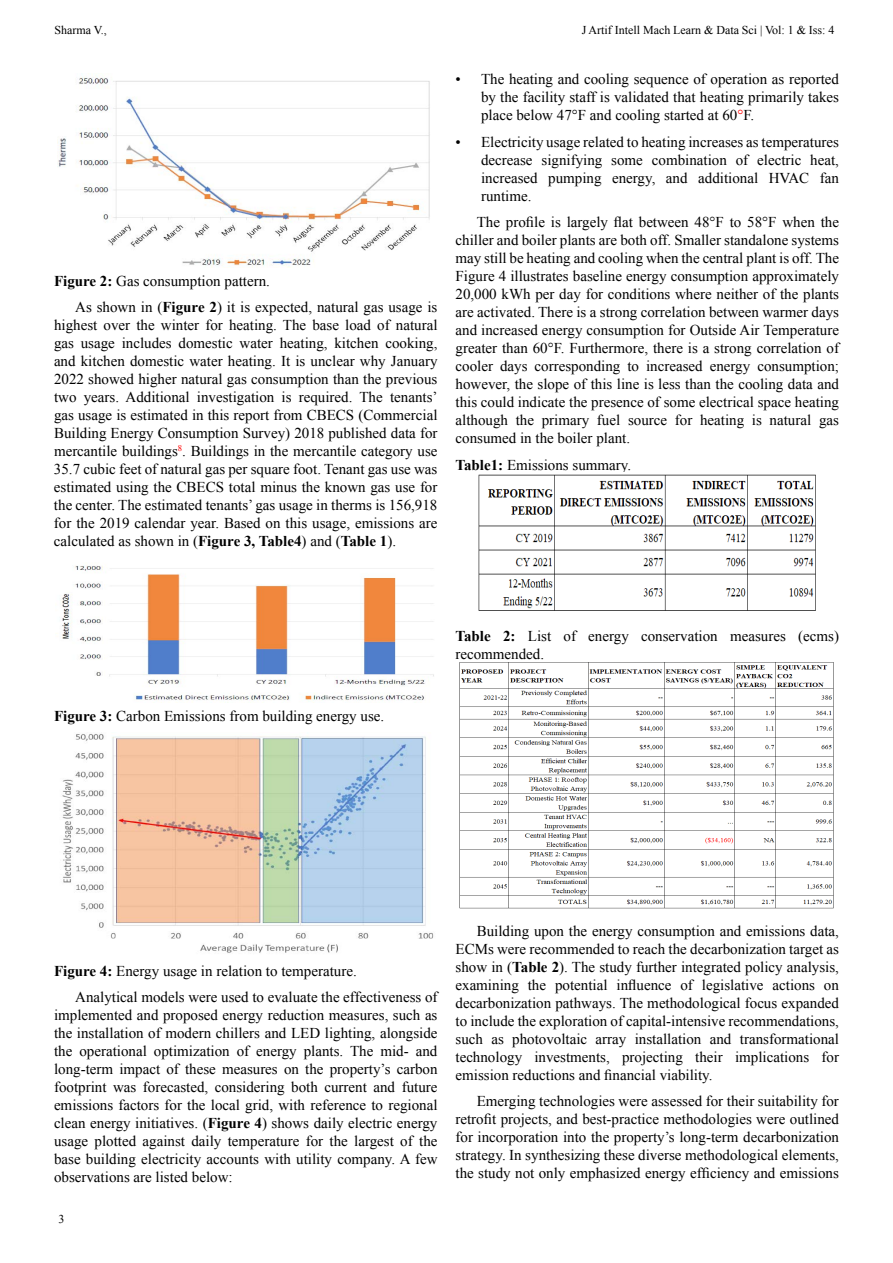
<style>
.page{position:relative;width:893px;height:1263px;background:#fff}
.page>*{position:absolute;margin:0;border:0;box-sizing:border-box;transform-origin:0 0}
.t1{font:15px/18px "Times New Roman";color:#000}
.t2{font:700 15px "Times New Roman";color:#000}
.t3{font:12px "Times New Roman";color:#000}
.t4{font:8.7px "Times New Roman";color:#f00}
.s1{font-weight:700}
.s2{color:#f00}
</style>
<div class="page">
<img style="left:58px;top:77px;width:372px;height:191px">
<img style="left:61px;top:565px;width:373px;height:136px">
<img style="left:62px;top:734px;width:372px;height:219px">
<img style="left:478px;top:474px;width:338px;height:137px">
<img style="left:459px;top:662px;width:375px;height:247px">
<p class="t3" style="left:54px;top:22px;width:54px">Sharma V.,</p>
<p class="t1" style="left:75px;top:267px;width:364px;line-height:26.5px;text-indent:-21px"><span class="s1">Figure 2:</span> Gas consumption pattern.<br>As shown in (<span class="s1">Figure 2</span>) it is expected, natural gas usage is</p>
<p class="t1" style="left:54px;top:316px;width:385px;text-align:right">highest over the winter for heating. The base load of natural cooking,</p>
<p class="t1" style="left:122px;top:334px;width:51px">includes</p>
<p class="t1" style="left:179px;top:334px;width:56px">domestic</p>
<p class="t1" style="left:280px;top:334px;width:49px">heating,</p>
<p class="t1" style="left:334px;top:334px;width:46px">kitchen</p>
<p class="t1" style="left:240px;top:334px;width:35px">water</p>
<p class="t1" style="left:81px;top:334px;width:36px">usage</p>
<p class="t1" style="left:54px;top:334px;width:21px">gas</p>
<p class="t1" style="left:54px;top:352px;width:385px">and kitchen domestic water heating. It is unclear why January</p>
<p class="t1" style="left:54px;top:370px;width:385px">2022 showed higher natural gas consumption than the previous</p>
<p class="t1" style="left:390px;top:388px;width:49px">tenants‘</p>
<p class="t1" style="left:84px;top:388px;width:107px">years. Additional</p>
<p class="t1" style="left:197px;top:388px;width:79px">investigation</p>
<p class="t1" style="left:282px;top:388px;width:12px">is</p>
<p class="t1" style="left:299px;top:388px;width:55px">required.</p>
<p class="t1" style="left:359px;top:388px;width:25px">The</p>
<p class="t1" style="left:54px;top:388px;width:385px">two<br>gas usage is estimated in this report from CBECS (Commercial<br>Building Energy Consumption Survey) 2018 published data for</p>
<p class="t4" style="left:178px;top:443px;width:6px">8</p>
<p class="t1" style="left:54px;top:442px;width:385px;text-align:justify">mercantile buildings . Buildings in the mercantile category use 35.7 cubic feet of natural gas per square foot. Tenant gas use was estimated using the CBECS total minus the known gas use for the center. The estimated tenants’gas usage in therms is 156,918 for the 2019 calendar year. Based on this usage, emissions are calculated as shown in (<span class="s1">Figure 3, Table4</span>) and (<span class="s1">Table</span> .(<span class="s1">1</span></p>
<p class="t1" style="left:455px;top:70px;width:7px">•</p>
<p class="t1" style="left:455px;top:132px;width:7px">•</p>
<p class="t3" style="left:582px;top:22px;width:254px">J Artif Intell Mach Learn &amp; Data Sci | Vol 1: &amp; Iss 4:</p>
<p class="t1" style="left:481px;top:70px;width:359px">The heating and cooling sequence of operation as reported</p>
<p class="t1" style="left:481px;top:88px;width:359px">by the facility staff is validated that heating primarily takes place below 47°F and cooling started at 60<span class="s2">°</span> .F</p>
<p class="t1" style="left:481px;top:132px;width:359px">Electricity usage related to heating increases as temperatures</p>
<p class="t1" style="left:481px;top:150px;width:53px">decrease</p>
<p class="t1" style="left:542px;top:150px;width:62px">signifying</p>
<p class="t1" style="left:611px;top:150px;width:33px">some</p>
<p class="t1" style="left:652px;top:150px;width:76px">combination</p>
<p class="t1" style="left:757px;top:150px;width:46px">electric</p>
<p class="t1" style="left:736px;top:150px;width:14px">of</p>
<p class="t1" style="left:810px;top:150px;width:30px">heat,</p>
<p class="t1" style="left:481px;top:168px;width:58px">increased runtime.</p>
<p class="t1" style="left:455px;top:213px;width:385px;text-align:right">The profile is largely flat between 48°F to 58°F when the chiller and boiler plants are both off. Smaller standalone systems may still be heating and cooling when the central plant is off. The Figure 4 illustrates baseline energy consumption approximately 20,000 kWh per day for conditions where neither of the plants are activated. There is a strong correlation between warmer days and increased energy consumption for Outside Air Temperature greater than 60° .F Furthermore, there is a strong correlation of consumption;</p>
<p class="t1" style="left:548px;top:168px;width:55px">pumping</p>
<p class="t1" style="left:666px;top:168px;width:23px">and</p>
<p class="t1" style="left:698px;top:168px;width:62px">additional</p>
<p class="t1" style="left:820px;top:168px;width:21px">fan</p>
<p class="t1" style="left:769px;top:168px;width:42px">HVAC</p>
<p class="t1" style="left:612px;top:168px;width:45px">energy,</p>
<p class="t1" style="left:455px;top:357px;width:39px">cooler</p>
<p class="t1" style="left:455px;top:375px;width:385px">however, the slope of this line is less than the cooling data and</p>
<p class="t1" style="left:455px;top:393px;width:385px">this could indicate the presence of some electrical space heating</p>
<p class="t1" style="left:819px;top:411px;width:21px">gas</p>
<p class="t1" style="left:500px;top:357px;width:29px">days</p>
<p class="t1" style="left:535px;top:357px;width:87px">corresponding</p>
<p class="t1" style="left:646px;top:357px;width:58px">increased</p>
<p class="t1" style="left:627px;top:357px;width:13px">to</p>
<p class="t1" style="left:710px;top:357px;width:42px">energy</p>
<p class="t1" style="left:455px;top:411px;width:176px">although<br>consumed in the boiler plant.</p>
<p class="t1" style="left:455px;top:455px;width:177px"><span class="s1">Table1:</span> Emissions summary.</p>
<p class="t1" style="left:516px;top:411px;width:20px">the</p>
<p class="t1" style="left:542px;top:411px;width:49px">primary</p>
<p class="t1" style="left:597px;top:411px;width:25px">fuel</p>
<p class="t1" style="left:700px;top:411px;width:46px">heating</p>
<p class="t1" style="left:752px;top:411px;width:12px">is</p>
<p class="t1" style="left:770px;top:411px;width:43px">natural</p>
<p class="t1" style="left:675px;top:411px;width:19px">for</p>
<p class="t1" style="left:628px;top:411px;width:41px">source</p>
<p class="t1" style="left:54px;top:706px;width:332px"><span class="s1">Figure 3:</span> Carbon Emissions from building energy use.</p>
<p class="t1" style="left:528px;top:626px;width:25px">List</p>
<p class="t2" style="left:503px;top:625px;width:14px">2:</p>
<p class="t2" style="left:455px;top:625px;width:37px">Table</p>
<p class="t1" style="left:455px;top:644px;width:90px">recommended.</p>
<p class="t1" style="left:563px;top:626px;width:14px">of</p>
<p class="t1" style="left:588px;top:626px;width:42px">energy</p>
<p class="t1" style="left:641px;top:626px;width:78px">conservation</p>
<p class="t1" style="left:730px;top:626px;width:57px">measures</p>
<p class="t1" style="left:798px;top:626px;width:42px">(ecms(</p>
<p class="t1" style="left:75px;top:957px;width:364px;line-height:26.5px;text-indent:-21px"><span class="s1">Figure 4:</span> Energy usage in relation to temperature.<br>Analytical models were used to evaluate the effectiveness of</p>
<p class="t1" style="left:54px;top:1006px;width:385px;text-align:right">implemented and proposed energy reduction measures, such as the installation of modern chillers and LED lighting, alongside and</p>
<p class="t1" style="left:54px;top:1042px;width:385px">the<br>long-term impact of these measures on the property s’ carbon footprint was forecasted, considering both current and future emissions factors for the local grid, with reference to regional clean energy initiatives (. <span class="s1">Figure 4</span>) shows daily electric energy usage plotted against daily temperature for the largest of the base building electricity accounts with utility company A. few observations are listed below:</p>
<p class="t1" style="left:79px;top:1042px;width:69px">operational</p>
<p class="t1" style="left:154px;top:1042px;width:77px">optimization</p>
<p class="t1" style="left:304px;top:1042px;width:71px">plants. The</p>
<p class="t1" style="left:380px;top:1042px;width:30px">mid-</p>
<p class="t1" style="left:237px;top:1042px;width:14px">of</p>
<p class="t1" style="left:256px;top:1042px;width:42px">energy</p>
<p class="t1" style="left:455px;top:921px;width:385px;text-align:right">Building upon the energy consumption and emissions data, ECMs were recommended to reach the decarbonization target as show in (<span class="s1">Table</span> .)<span class="s1">2</span> The study further integrated policy analysis, on</p>
<p class="t1" style="left:455px;top:975px;width:65px">examining</p>
<p class="t1" style="left:455px;top:993px;width:385px">decarbonization pathways. The methodological focus expanded</p>
<p class="t1" style="left:455px;top:1011px;width:385px">to include the exploration of capital-intensive recommendations,</p>
<p class="t1" style="left:740px;top:1029px;width:101px">transformational</p>
<p class="t1" style="left:528px;top:975px;width:20px">the</p>
<p class="t1" style="left:555px;top:975px;width:54px">potential</p>
<p class="t1" style="left:616px;top:975px;width:56px">influence</p>
<p class="t1" style="left:702px;top:975px;width:63px">legislative</p>
<p class="t1" style="left:772px;top:975px;width:44px">actions</p>
<p class="t1" style="left:680px;top:975px;width:14px">of</p>
<p class="t1" style="left:455px;top:1029px;width:29px">such</p>
<p class="t1" style="left:512px;top:1029px;width:76px">photovoltaic</p>
<p class="t1" style="left:635px;top:1029px;width:68px">installation</p>
<p class="t1" style="left:710px;top:1029px;width:23px">and</p>
<p class="t1" style="left:491px;top:1029px;width:14px">as</p>
<p class="t1" style="left:596px;top:1029px;width:32px">array</p>
<p class="t1" style="left:622px;top:1047px;width:62px">projecting</p>
<p class="t1" style="left:455px;top:1047px;width:258px">technology<br>emission reductions and financial viability.</p>
<p class="t1" style="left:455px;top:1092px;width:385px;text-align:justify;text-indent:21px">Emerging technologies were assessed for their suitability for retrofit projects, and best-practice methodologies were outlined for incorporation into the property s’ long-term decarbonization strategy In. synthesizing these diverse methodological elements, the study not only emphasized energy efficiency and emissions</p>
<p class="t1" style="left:534px;top:1047px;width:77px">investments,</p>
<p class="t1" style="left:695px;top:1047px;width:29px">their</p>
<p class="t1" style="left:735px;top:1047px;width:76px">implications</p>
<p class="t1" style="left:821px;top:1047px;width:19px">for</p>
<p class="t3" style="left:59px;top:1210px;width:7px">3</p>
</div>
